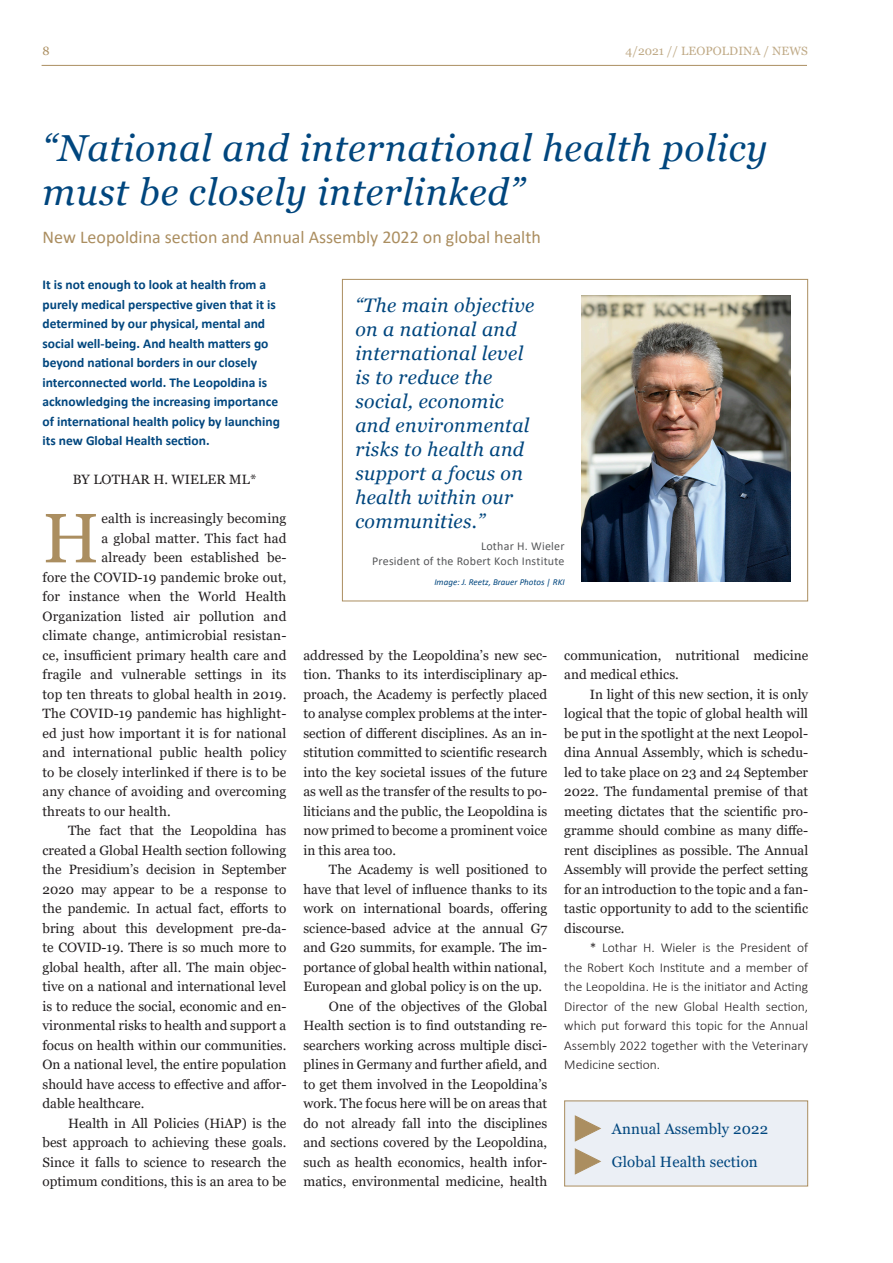
<style>
.page{position:relative;width:893px;height:1263px;background:#fff}
.page>*{position:absolute;margin:0;border:0;box-sizing:border-box;transform-origin:0 0}
.Flisstext_mit_Initia{font:69.75px "Georgia";color:#ab8e60}
.Headline_2___mittel{font:italic 37.5px/43.5px "Georgia";letter-spacing:.02em;color:#00467e}
.Zitat_im_Kasten{font:italic 19.5px/24px "Georgia";letter-spacing:.02em;color:#00467e}
.Subline_2_-_mittel{font:18px "Calibri";color:#ab8e60}
.t1{font:15px "Georgia";letter-spacing:.01em;color:#00467e}
.Flisstext_mit_Initia-2{font:13.5px/19.5px "Georgia";letter-spacing:.01em;color:#231f20;text-align:justify}
.t2{font:700 13.5px/19.5px "Calibri";color:#00467e}
.t3{font:300 13.5px/19.5px "Calibri";color:#231f20;text-align:justify}
.NEU_Fließtext_1_Absa{font:13.5px "Georgia";letter-spacing:.01em;color:#231f20}
.Zitat_im_Kasten-2{font:12px/15px "Calibri";letter-spacing:.02em;color:#57585a;text-align:right}
.t4{font:12px "Georgia";letter-spacing:.01em;color:#c0aa87}
.t5{font:12px "Georgia";color:#ab8e60}
.NEU_Vorspann{font:italic 9px "Calibri";color:#00467e}
</style>
<div class="page">
<hr style="left:42px;top:65px;width:765px;height:1px;background:#ab8e60">
<div style="left:565px;top:1101px;width:243px;height:85px;background:#ebeff5"></div>
<svg style="left:575px;top:1148px;width:26px;height:26px"></svg>
<svg style="left:575px;top:1115px;width:26px;height:26px"></svg>
<div style="left:342px;top:279px;width:466px;height:322px;border:1px solid #ab8e60"></div>
<img style="left:582px;top:296px;width:208px;height:286px">
<p class="t5" style="left:43px;top:44px;width:9px">8</p>
<p class="t4" style="left:626px;top:44px;width:184px">4/2021 // LEOPOLDINA / NEWS</p>
<p class="Headline_2___mittel" style="left:43px;top:127px;width:726px">“National and international health policy must be closely interlinked”</p>
<p class="Subline_2_-_mittel" style="left:43px;top:225px;width:500px">New Leopoldina section and Annual Assembly 2022 on global health</p>
<p class="t2" style="left:43px;top:275px;width:239px">It is not enough to look at health from a purely medical perspective given that it is determined by our physical, mental and social well-being. And health matters go beyond national borders in our closely interconnected world. The Leopoldina is acknowledging the increasing importance of international health policy by launching its new Global Health section.</p>
<p class="NEU_Fließtext_1_Absa" style="left:73px;top:471px;width:185px">BY LOTHAR H. WIELER ML*</p>
<p class="Flisstext_mit_Initia" style="left:43px;top:496px;width:58px">H</p>
<p class="Flisstext_mit_Initia-2" style="left:101px;top:509px;width:186px">ealth is increasingly becoming</p>
<p class="Flisstext_mit_Initia-2" style="left:101px;top:529px;width:186px">a global matter. This fact had</p>
<p class="Flisstext_mit_Initia-2" style="left:101px;top:548px;width:186px">already been established be-</p>
<p class="Flisstext_mit_Initia-2" style="left:43px;top:568px;width:245px">fore the COVID-19 pandemic broke out,</p>
<p class="Flisstext_mit_Initia-2" style="left:43px;top:587px;width:245px">for instance when the World Health</p>
<p class="Flisstext_mit_Initia-2" style="left:43px;top:607px;width:245px">Organization listed air pollution and</p>
<p class="Flisstext_mit_Initia-2" style="left:43px;top:626px;width:245px">climate change, antimicrobial resistan-</p>
<p class="Flisstext_mit_Initia-2" style="left:43px;top:646px;width:245px">ce, insufficient primary health care and</p>
<p class="Flisstext_mit_Initia-2" style="left:43px;top:665px;width:245px">fragile and vulnerable settings in its</p>
<p class="Flisstext_mit_Initia-2" style="left:43px;top:685px;width:245px">top ten threats to global health in 2019.</p>
<p class="Flisstext_mit_Initia-2" style="left:43px;top:704px;width:245px">The COVID-19 pandemic has highlight-</p>
<p class="Flisstext_mit_Initia-2" style="left:43px;top:724px;width:245px">ed just how important it is for national</p>
<p class="Flisstext_mit_Initia-2" style="left:43px;top:743px;width:245px">and international public health policy</p>
<p class="Flisstext_mit_Initia-2" style="left:43px;top:763px;width:245px">to be closely interlinked if there is to be</p>
<p class="Flisstext_mit_Initia-2" style="left:43px;top:782px;width:245px">any chance of avoiding and overcoming</p>
<p class="Flisstext_mit_Initia-2" style="left:43px;top:802px;width:130px">threats to our health.</p>
<p class="Flisstext_mit_Initia-2" style="left:43px;top:821px;width:245px;text-indent:26px">The fact that the Leopoldina has created a Global Health section following the Presidium’s decision in September 2020 may appear to be a response to the pandemic. In actual fact, efforts to bring about this development pre-da&shy;te COVID-19. There is so much more to global health, after all. The main objec&shy;tive on a national and international level is to reduce the social, economic and en&shy;vironmental risks to health and support a focus on health within our communities.<br>On a national level, the entire population should have access to effective and affor&shy;dable healthcare.</p>
<p class="Flisstext_mit_Initia-2" style="left:43px;top:1114px;width:245px;text-indent:26px">Health in All Policies (HiAP) is the best approach to achieving these goals.<br>Since it falls to science to research the optimum conditions, this is an area to be</p>
<p class="Zitat_im_Kasten" style="left:355px;top:293px;width:181px">“The main objective on a national and international level is to reduce the social, economic and environmental risks to health and support a focus on health within our communities.”</p>
<p class="Zitat_im_Kasten-2" style="left:372px;top:538px;width:194px">Lothar H. Wieler<br>President of the Robert Koch Institute</p>
<p class="NEU_Vorspann" style="left:434px;top:576px;width:132px">Image: J. Reetz, Brauer Photos | RKI</p>
<p class="Flisstext_mit_Initia-2" style="left:303px;top:646px;width:245px">addressed by the Leopoldina’s new sec&shy;tion. Thanks to its interdisciplinary ap&shy;proach, the Academy is perfectly placed to analyse complex problems at the inter&shy;section of different disciplines. As an in&shy;stitution committed to scientific research into the key societal issues of the future as well as the transfer of the results to po&shy;liticians and the public, the Leopoldina is now primed to become a prominent voice in this area too.</p>
<p class="Flisstext_mit_Initia-2" style="left:303px;top:860px;width:245px;text-indent:26px">The Academy is well positioned to have that level of influence thanks to its work on international boards, offering science-based advice at the annual G7 and G20 summits, for example. The im&shy;portance of global health within national, European and global policy is on the up.</p>
<p class="Flisstext_mit_Initia-2" style="left:303px;top:997px;width:245px;text-indent:26px">One of the objectives of the Global Health section is to find outstanding re&shy;searchers working across multiple disci&shy;plines in Germany and further afield, and to get them involved in the Leopoldina’s work. The focus here will be on areas that do not already fall into the disciplines and sections covered by the Leopoldina, such as health economics, health infor&shy;matics, environmental medicine, health</p>
<p class="Flisstext_mit_Initia-2" style="left:564px;top:646px;width:245px">communication, nutritional medicine and medical ethics.</p>
<p class="Flisstext_mit_Initia-2" style="left:564px;top:685px;width:245px;text-indent:26px">In light of this new section, it is only logical that the topic of global health will be put in the spotlight at the next Leopol&shy;dina Annual Assembly, which is schedu&shy;led to take place on 23 and 24 September 2022. The fundamental premise of that meeting dictates that the scientific pro&shy;gramme should combine as many diffe&shy;rent disciplines as possible. The Annual Assembly will provide the perfect setting for an introduction to the topic and a fan&shy;tastic opportunity to add to the scientific discourse.</p>
<p class="t3" style="left:564px;top:938px;width:245px;text-indent:26px">* Lothar H. Wieler is the President of the Robert Koch Institute and a member of the Leopoldina. He is the initiator and Acting Director of the new Global Health section, which put forward this topic for the Annual Assembly 2022 together with the Veterinary Medicine section.</p>
<p class="t1" style="left:612px;top:1120px;width:158px">Annual Assembly 2022</p>
<p class="t1" style="left:612px;top:1153px;width:148px">Global Health section</p>
</div>
